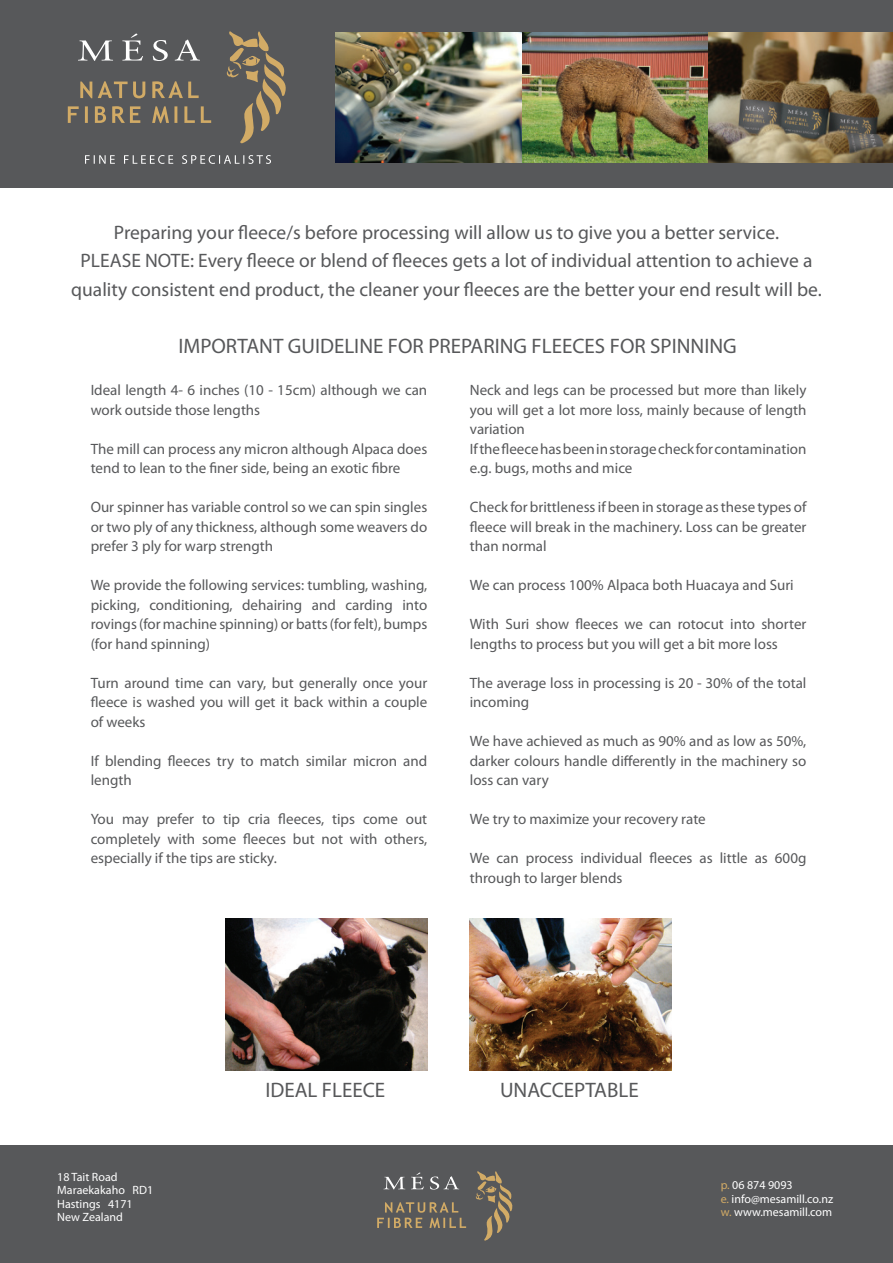
<style>
.page{position:relative;width:893px;height:1263px;background:#fff}
.page>*{position:absolute;margin:0;border:0;box-sizing:border-box;transform-origin:0 0}
.t1{font:21px "Myriad Pro";color:#57585a}
.t2{font:19.5px/28.5px "Myriad Pro";color:#57585a;text-align:center}
.t3{font:15px/19.5px "Myriad Pro";color:#57585a}
.t4{font:12px/13.5px "Myriad Pro";color:#fff}
.s1{color:#d2ab66}
</style>
<div class="page">
<div style="left:0;top:1145px;width:893px;height:118px;background:#57585a"></div>
<svg style="left:476px;top:1171px;width:37px;height:70px"></svg>
<svg style="left:383px;top:1177px;width:22px;height:12px"></svg>
<svg style="left:430px;top:1176px;width:29px;height:14px"></svg>
<svg style="left:377px;top:1202px;width:89px;height:26px"></svg>
<svg style="left:411px;top:1173px;width:13px;height:16px"></svg>
<div style="left:0;top:0;width:893px;height:188px;background:#57585a"></div>
<svg style="left:226px;top:31px;width:60px;height:113px"></svg>
<svg style="left:78px;top:40px;width:35px;height:21px"></svg>
<svg style="left:153px;top:40px;width:15px;height:21px"></svg>
<svg style="left:175px;top:40px;width:25px;height:21px"></svg>
<svg style="left:68px;top:81px;width:143px;height:42px"></svg>
<svg style="left:122px;top:34px;width:21px;height:27px"></svg>
<svg style="left:85px;top:155px;width:186px;height:9px"></svg>
<img style="left:335px;top:33px;width:558px;height:130px">
<img style="left:225px;top:919px;width:203px;height:151px">
<img style="left:469px;top:919px;width:202px;height:151px">
<p class="t2" style="left:71px;top:219px;width:752px">Preparing your fleece/s before processing will allow us to give you a better service.<br>PLEASE NOTE: Every fleece or blend of fleeces gets a lot of individual attention to achieve a quality consistent end product, the cleaner your fleeces are the better your end result will be.</p>
<h1 class="t1" style="left:178px;top:338px;width:560px">IMPORTANT GUIDELINE FOR PREPARING FLEECES FOR SPINNING</h1>
<p class="t3" style="left:91px;top:381px;width:338px">Ideal length 4- 6 inches (10 - 15cm) although we can work outside those lengths</p>
<p class="t3" style="left:91px;top:440px;width:338px">The mill can process any micron although Alpaca does tend to lean to the finer side, being an exotic fibre</p>
<p class="t3" style="left:91px;top:498px;width:338px;text-align:justify">Our spinner has variable control so we can spin singles or two ply of any thickness, although some weavers do prefer 3 ply for warp strength</p>
<p class="t3" style="left:91px;top:576px;width:338px;text-align:justify">We provide the following services: tumbling, washing, picking, conditioning, dehairing and carding into rovings (for machine spinning) or batts (for felt), bumps (for hand spinning)</p>
<p class="t3" style="left:91px;top:674px;width:338px;text-align:justify">Turn around time can vary, but generally once your fleece is washed you will get it back within a couple of weeks</p>
<p class="t3" style="left:91px;top:752px;width:338px">If blending fleeces try to match similar micron and length</p>
<p class="t3" style="left:91px;top:810px;width:338px;text-align:justify">You may prefer to tip cria fleeces, tips come out completely with some fleeces but not with others, especially if the tips are sticky.</p>
<p class="t3" style="left:470px;top:381px;width:338px">Neck and legs can be processed but more than likely you will get a lot more loss, mainly because of length variation<br>If the fleece has been in storage check for contamination e.g. bugs, moths and mice</p>
<p class="t3" style="left:470px;top:498px;width:338px;text-align:justify">Check for brittleness if been in storage as these types of fleece will break in the machinery. Loss can be greater than normal</p>
<p class="t3" style="left:470px;top:576px;width:325px">We can process 100% Alpaca both Huacaya and Suri</p>
<p class="t3" style="left:470px;top:615px;width:338px">With Suri show fleeces we can rotocut into shorter lengths to process but you will get a bit more loss</p>
<p class="t3" style="left:470px;top:674px;width:338px">The average loss in processing is 20 - 30% of the total incoming</p>
<p class="t3" style="left:470px;top:732px;width:338px;text-align:justify">We have achieved as much as 90% and as low as 50%, darker colours handle differently in the machinery so loss can vary</p>
<p class="t3" style="left:470px;top:810px;width:237px">We try to maximize your recovery rate</p>
<p class="t3" style="left:470px;top:849px;width:338px">We can process individual fleeces as little as 600g through to larger blends</p>
<h1 class="t1" style="left:265px;top:1082px;width:121px">IDEAL FLEECE</h1>
<h1 class="t1" style="left:500px;top:1082px;width:140px">UNACCEPTABLE</h1>
<p class="t4" style="left:57px;top:1171px;width:97px">18 Tait Road<br>Maraekakaho RD1<br>Hastings 4171<br>New Zealand</p>
<p class="t4" style="left:721px;top:1179px;width:114px"><span class="s1">p.</span> 06 874 9093<br><span class="s1">e.</span> info@mesamill.co.nz <span class="s1">w.</span> www.mesamill.com</p>
</div>
